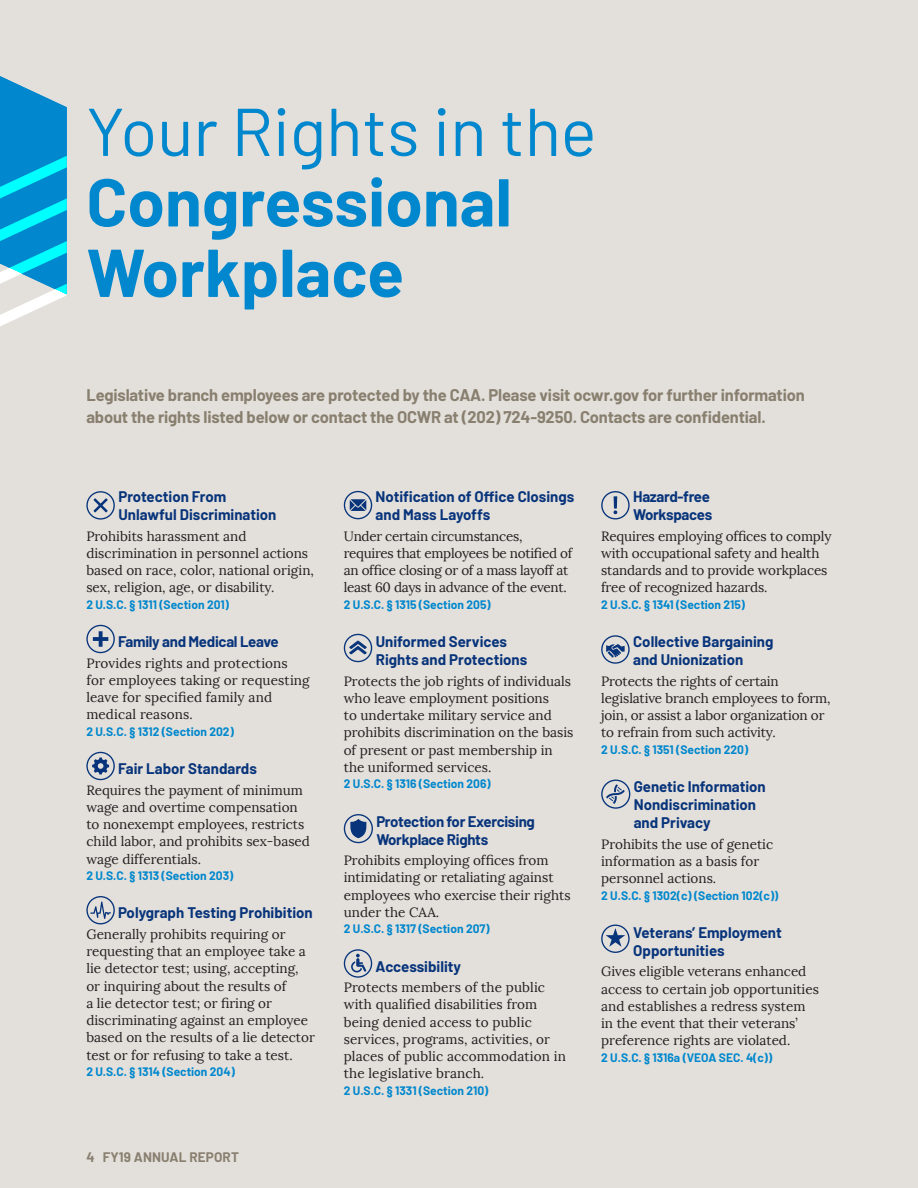
<style>
.page{position:relative;width:918px;height:1188px;background:#e3e0db}
.page>*{position:absolute;margin:0;border:0;box-sizing:border-box;transform-origin:0 0}
.t1{font:700 67.5px/70.5px "Barlow";color:#0087cd}
.t2{font:700 16.5px/22.5px "Barlow";letter-spacing:-.01em;color:#887f6f}
.t3{font:700 15px/18px "Barlow";color:#08347b}
.t4{font:700 15px/18px "Barlow";letter-spacing:-.02em;color:#08347b}
.t5{font:13.5px/17.2px "Lora";color:#231f20}
.t6{font:13.5px/17.2px "Lora";letter-spacing:-.02em;color:#231f20}
.t7{font:700 13.5px "Barlow";letter-spacing:.01em;color:#887f6f}
.t8{font:700 12px "Barlow";color:#0087cd}
.s1{font-weight:400}
</style>
<div class="page">
<svg style="left:94px;top:498px;width:14px;height:14px"></svg>
<div style="left:86px;top:491px;width:29px;height:29px;border:1px solid #08347b;border-radius:50%"></div>
<svg style="left:93px;top:631px;width:15px;height:16px"></svg>
<div style="left:86px;top:625px;width:29px;height:28px;border:1px solid #08347b;border-radius:50%"></div>
<svg style="left:92px;top:757px;width:17px;height:18px"></svg>
<div style="left:86px;top:752px;width:29px;height:28px;border:1px solid #08347b;border-radius:50%"></div>
<svg style="left:90px;top:901px;width:21px;height:18px"></svg>
<div style="left:86px;top:896px;width:29px;height:28px;border:1px solid #08347b;border-radius:50%"></div>
<svg style="left:350px;top:499px;width:16px;height:12px"></svg>
<div style="left:344px;top:491px;width:28px;height:28px;border:1px solid #08347b;border-radius:50%"></div>
<svg style="left:349px;top:641px;width:18px;height:13px"></svg>
<div style="left:344px;top:634px;width:28px;height:28px;border:1px solid #08347b;border-radius:50%"></div>
<svg style="left:350px;top:818px;width:17px;height:21px"></svg>
<div style="left:344px;top:814px;width:29px;height:29px;border:1px solid #08347b;border-radius:50%"></div>
<svg style="left:351px;top:954px;width:15px;height:18px"></svg>
<div style="left:344px;top:949px;width:28px;height:29px;border:1px solid #08347b;border-radius:50%"></div>
<svg style="left:614px;top:496px;width:3px;height:18px"></svg>
<div style="left:601px;top:491px;width:29px;height:28px;border:1px solid #08347b;border-radius:50%"></div>
<svg style="left:606px;top:644px;width:19px;height:14px"></svg>
<div style="left:601px;top:635px;width:29px;height:29px;border:1px solid #08347b;border-radius:50%"></div>
<svg style="left:606px;top:784px;width:19px;height:20px"></svg>
<div style="left:601px;top:780px;width:29px;height:29px;border:1px solid #08347b;border-radius:50%"></div>
<svg style="left:606px;top:928px;width:19px;height:19px"></svg>
<div style="left:601px;top:925px;width:29px;height:28px;border:1px solid #08347b;border-radius:50%"></div>
<svg style="left:0;top:76px;width:67px;height:250px"></svg>
<h2 class="t1" style="left:86px;top:91px;width:512px"><span class="s1">Your Rights in the<br></span>Congressional<br>Workplace</h2>
<p class="t2" style="left:86px;top:383px;width:720px">Legislative branch employees are protected by the CAA. Please visit ocwr.gov for further information about the rights listed below or contact the OCWR at (202) 724-9250. Contacts are confidential.</p>
<h3 class="t3" style="left:118px;top:487px;width:160px">Protection From<br>Unlawful Discrimination</h3>
<p class="t5" style="left:86px;top:527px;width:229px">Prohibits harassment and discrimination in personnel actions based on race, color, national origin, sex, religion, age, or disability.</p>
<p class="t8" style="left:86px;top:596px;width:144px">2 U.S.C. § 1311 (Section 201)</p>
<h3 class="t4" style="left:118px;top:632px;width:162px">Family and Medical Leave</h3>
<p class="t5" style="left:86px;top:654px;width:225px">Provides rights and protections for employees taking or requesting leave for specified family and medical reasons.</p>
<p class="t8" style="left:86px;top:723px;width:149px">2 U.S.C. § 1312 (Section 202)</p>
<h3 class="t3" style="left:118px;top:759px;width:140px">Fair Labor Standards</h3>
<p class="t5" style="left:86px;top:781px;width:225px">Requires the payment of minimum wage and overtime compensation to nonexempt employees, restricts child labor, and prohibits sex-based wage differentials.</p>
<p class="t8" style="left:86px;top:867px;width:148px">2 U.S.C. § 1313 (Section 203)</p>
<h3 class="t3" style="left:118px;top:903px;width:196px">Polygraph Testing Prohibition</h3>
<p class="t5" style="left:86px;top:926px;width:230px">Generally prohibits requiring or requesting that an employee take a lie detector test; using, accepting, or inquiring about the results of<br>a lie detector test; or firing or discriminating against an employee based on the results of a lie detector test or for refusing to take a test.</p>
<p class="t8" style="left:86px;top:1063px;width:150px">2 U.S.C. § 1314 (Section 204)</p>
<p class="t7" style="left:86px;top:1147px;width:154px">4 FY19 ANNUAL REPORT</p>
<h3 class="t3" style="left:376px;top:487px;width:200px">Notification of Office Closings and Mass Layoffs</h3>
<p class="t6" style="left:344px;top:527px;width:230px">Under certain circumstances, requires that employees be notified of an office closing or of a mass layoff at least 60 days in advance of the event.</p>
<p class="t8" style="left:344px;top:596px;width:148px">2 U.S.C. § 1315 (Section 205)</p>
<h3 class="t3" style="left:376px;top:632px;width:153px">Uniformed Services<br>Rights and Protections</h3>
<p class="t5" style="left:344px;top:672px;width:231px">Protects the job rights of individuals who leave employment positions<br>to undertake military service and prohibits discrimination on the basis of present or past membership in the uniformed services.</p>
<p class="t8" style="left:344px;top:775px;width:148px">2 U.S.C. § 1316 (Section 206)</p>
<h3 class="t4" style="left:376px;top:811px;width:160px">Protection for Exercising<br>Workplace Rights</h3>
<p class="t5" style="left:344px;top:852px;width:228px">Prohibits employing offices from intimidating or retaliating against employees who exercise their rights under the CAA.</p>
<p class="t8" style="left:344px;top:920px;width:147px">2 U.S.C. § 1317 (Section 207)</p>
<h3 class="t3" style="left:376px;top:956px;width:87px">Accessibility</h3>
<p class="t5" style="left:344px;top:979px;width:224px">Protects members of the public with qualified disabilities from being denied access to public services, programs, activities, or places of public accommodation in the legislative branch.</p>
<p class="t8" style="left:344px;top:1082px;width:146px">2 U.S.C. § 1331 (Section 210)</p>
<h3 class="t4" style="left:633px;top:487px;width:81px">Hazard-free<br>Workspaces</h3>
<p class="t5" style="left:601px;top:527px;width:232px">Requires employing offices to comply with occupational safety and health standards and to provide workplaces free of recognized hazards.</p>
<p class="t8" style="left:601px;top:596px;width:145px">2 U.S.C. § 1341 (Section 215)</p>
<h3 class="t3" style="left:633px;top:632px;width:142px">Collective Bargaining and Unionization</h3>
<p class="t5" style="left:601px;top:672px;width:231px">Protects the rights of certain legislative branch employees to form, join, or assist a labor organization or to refrain from such activity.</p>
<p class="t8" style="left:601px;top:741px;width:149px">2 U.S.C. § 1351 (Section 220)</p>
<h3 class="t3" style="left:634px;top:777px;width:134px">Genetic Information<br>Nondiscrimination and Privacy</h3>
<p class="t5" style="left:601px;top:835px;width:174px">Prohibits the use of genetic information as a basis for personnel actions.</p>
<p class="t8" style="left:601px;top:887px;width:179px">2 U.S.C. § 1302(c) (Section 102(c))</p>
<h3 class="t3" style="left:633px;top:922px;width:150px">Veterans’ Employment<br>Opportunities</h3>
<p class="t5" style="left:601px;top:963px;width:219px">Gives eligible veterans enhanced access to certain job opportunities and establishes a redress system in the event that their veterans’ preference rights are violated.</p>
<p class="t8" style="left:601px;top:1049px;width:173px">2 U.S.C. § 1316a (VEOA SEC. 4(c))</p>
</div>
